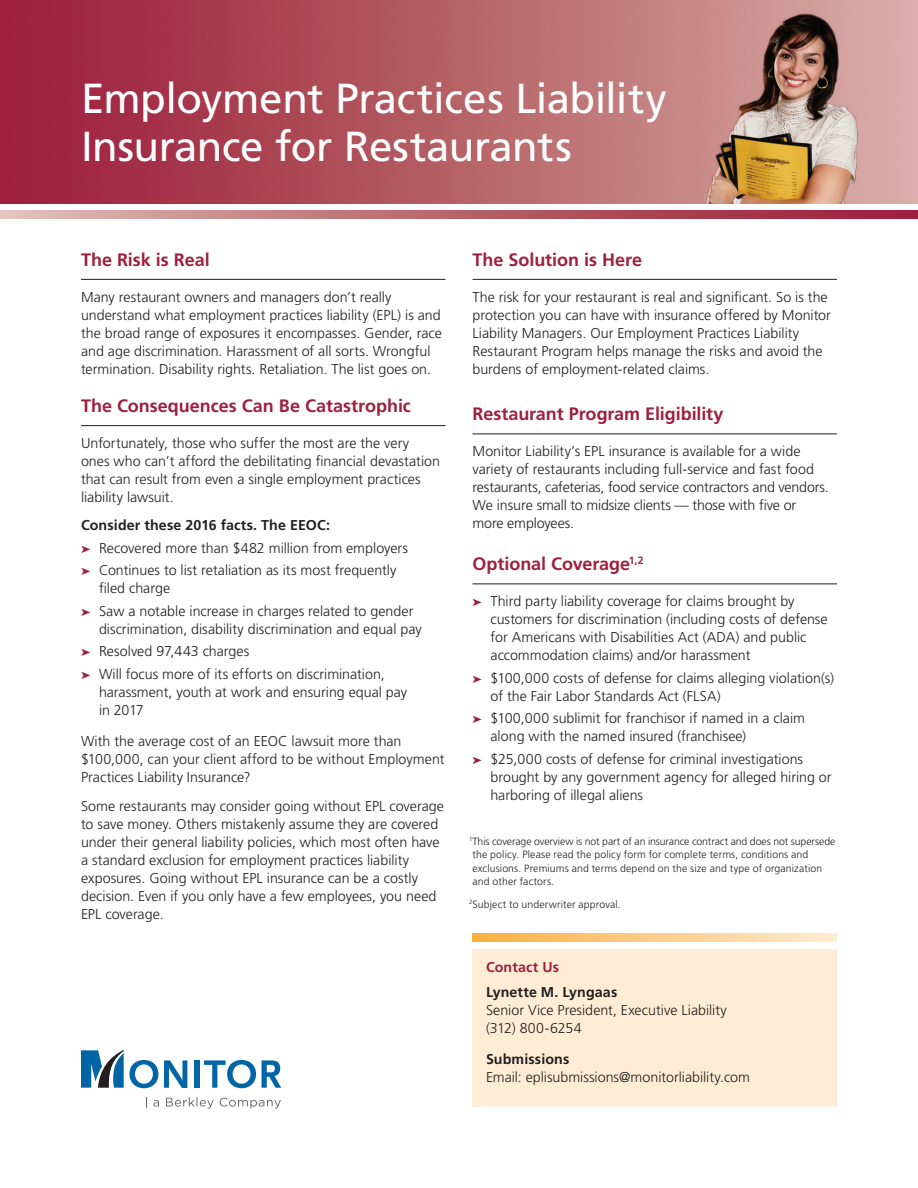
<style>
.page{position:relative;width:918px;height:1188px;background:#fff}
.page>*{position:absolute;margin:0;border:0;box-sizing:border-box;transform-origin:0 0}
.Head_A{font:42px/48px "Frutiger LT Std";letter-spacing:-.01em;color:#fff}
.Head_B{font:700 18px "Frutiger LT Std";color:#9f1f3f}
.Text_first_paragraph{font:300 14.25px/18px "Frutiger LT Std";color:#231f20}
.Bullet_text{font:300 14.25px/18px "Frutiger LT Std";color:#231f20}
.Head_A-2{font:300 14.25px/18px "Frutiger LT Std";color:#231f20}
.Text{font:300 14.25px/18px "Frutiger LT Std";color:#231f20}
.Head_C{font:700 14.25px "Frutiger LT Std";letter-spacing:.01em;color:#231f20}
.Head_C-2{font:700 14.25px "Frutiger LT Std";letter-spacing:.01em;color:#9f1f3f}
.Footnote{font:300 10.5px/13.5px "Frutiger LT Std";letter-spacing:.01em;color:#231f20}
.s1{color:#9f1f3f}
.s2{font-weight:700}
</style>
<div class="page">
<img style="left:0;top:0;width:918px;height:204px">
<hr style="left:81px;top:279px;width:365px;height:1px;background:#231f20">
<hr style="left:81px;top:425px;width:365px;height:1px;background:#231f20">
<svg style="left:0;top:210px;width:918px;height:9px"></svg>
<hr style="left:472px;top:279px;width:365px;height:1px;background:#231f20">
<hr style="left:472px;top:434px;width:365px;height:1px;background:#231f20">
<hr style="left:472px;top:584px;width:365px;height:1px;background:#231f20">
<div style="left:472px;top:950px;width:365px;height:157px;background:#feedd4"></div>
<svg style="left:472px;top:933px;width:365px;height:9px"></svg>
<svg style="left:164px;top:1060px;width:23px;height:28px"></svg>
<div style="left:195px;top:1060px;width:5px;height:28px;background:#0065a4"></div>
<svg style="left:204px;top:1060px;width:52px;height:28px"></svg>
<svg style="left:262px;top:1060px;width:19px;height:28px"></svg>
<svg style="left:81px;top:1050px;width:77px;height:38px"></svg>
<svg style="left:153px;top:1097px;width:128px;height:12px"></svg>
<p class="Head_A" style="left:81px;top:74px;width:587px">Employment Practices Liability<br>Insurance for Restaurants</p>
<p class="Head_B" style="left:81px;top:249px;width:130px">The Risk is Real</p>
<p class="Text_first_paragraph" style="left:81px;top:288px;width:362px">Many restaurant owners and managers don’t really understand what employment practices liability (EPL) is and the broad range of exposures it encompasses. Gender, race and age discrimination. Harassment of all sorts. Wrongful termination. Disability rights. Retaliation. The list goes on.</p>
<p class="Head_B" style="left:81px;top:395px;width:331px">The Consequences Can Be Catastrophic</p>
<p class="Text_first_paragraph" style="left:81px;top:434px;width:361px">Unfortunately, those who suffer the most are the very ones who can’t afford the debilitating financial devastation that can result from even a single employment practices liability lawsuit.</p>
<p class="Head_C" style="left:81px;top:517px;width:250px">Consider these 2016 facts. The EEOC:</p>
<p class="Bullet_text" style="left:81px;top:539px;width:329px"><span class="s1">➤</span> Recovered more than $482 million from employers</p>
<p class="Bullet_text" style="left:99px;top:562px;width:299px;text-indent:-18px"><span class="s1">➤</span> Continues to list retaliation as its most frequently filed charge</p>
<p class="Bullet_text" style="left:99px;top:602px;width:324px;text-indent:-18px"><span class="s1">➤</span> Saw a notable increase in charges related to gender discrimination, disability discrimination and equal pay</p>
<p class="Bullet_text" style="left:81px;top:643px;width:170px"><span class="s1">➤</span> Resolved 97,443 charges</p>
<p class="Bullet_text" style="left:99px;top:665px;width:310px;text-indent:-18px"><span class="s1">➤</span> Will focus more of its efforts on discrimination, harassment, youth at work and ensuring equal pay in 2017</p>
<p class="Head_A-2" style="left:81px;top:733px;width:365px">With the average cost of an EEOC lawsuit more than $100,000, can your client afford to be without Employment<br>Practices Liability Insurance?</p>
<p class="Text_first_paragraph" style="left:81px;top:797px;width:364px">Some restaurants may consider going without EPL coverage to save money. Others mistakenly assume they are covered under their general liability policies, which most often have a standard exclusion for employment practices liability exposures. Going without EPL insurance can be a costly decision. Even if you only have a few employees, you need EPL coverage.</p>
<p class="Head_B" style="left:472px;top:249px;width:171px">The Solution is Here</p>
<p class="Text_first_paragraph" style="left:472px;top:288px;width:360px">The risk for your restaurant is real and significant. So is the protection you can have with insurance offered by Monitor Liability Managers. Our Employment Practices Liability Restaurant Program helps manage the risks and avoid the burdens of employment-related claims.</p>
<p class="Head_B" style="left:472px;top:403px;width:253px">Restaurant Program Eligibility</p>
<p class="Text_first_paragraph" style="left:472px;top:442px;width:358px">Monitor Liability’s EPL insurance is available for a wide variety of restaurants including full-service and fast food restaurants, cafeterias, food service contractors and vendors.<br>We insure small to midsize clients — those with five or more employees.</p>
<p class="Head_B" style="left:472px;top:553px;width:173px">Optional Coverage<sup>1,2</sup></p>
<p class="Bullet_text" style="left:490px;top:592px;width:339px;text-indent:-18px"><span class="s1">➤</span> Third party liability coverage for claims brought by customers for discrimination (including costs of defense for Americans with Disabilities Act (ADA) and public accommodation claims) and/or harassment</p>
<p class="Bullet_text" style="left:490px;top:669px;width:345px;text-indent:-18px"><span class="s1">➤</span> $100,000 costs of defense for claims alleging violation(s) of the Fair Labor Standards Act (FLSA)</p>
<p class="Bullet_text" style="left:490px;top:709px;width:316px;text-indent:-18px"><span class="s1">➤</span> $100,000 sublimit for franchisor if named in a claim along with the named insured (franchisee)</p>
<p class="Bullet_text" style="left:490px;top:750px;width:343px;text-indent:-18px"><span class="s1">➤</span> $25,000 costs of defense for criminal investigations brought by any government agency for alleged hiring or harboring of illegal aliens</p>
<p class="Footnote" style="left:472px;top:835px;width:365px;text-indent:-3px"><sup>1</sup>This coverage overview is not part of an insurance contract and does not supersede the policy. Please read the policy form for complete terms, conditions and exclusions. Premiums and terms depend on the size and type of organization and other factors.</p>
<p class="Footnote" style="left:469px;top:898px;width:153px"><sup>2</sup>Subject to underwriter approval.</p>
<p class="Head_C-2" style="left:486px;top:959px;width:75px">Contact Us</p>
<p class="Text_first_paragraph" style="left:486px;top:983px;width:242px"><span class="s2">Lynette M. Lyngaas<br></span>Senior Vice President, Executive Liability (312) 800-6254</p>
<p class="Text" style="left:486px;top:1051px;width:266px"><span class="s2">Submissions<br></span>Email: eplisubmissions@monitorliability.com</p>
</div>
